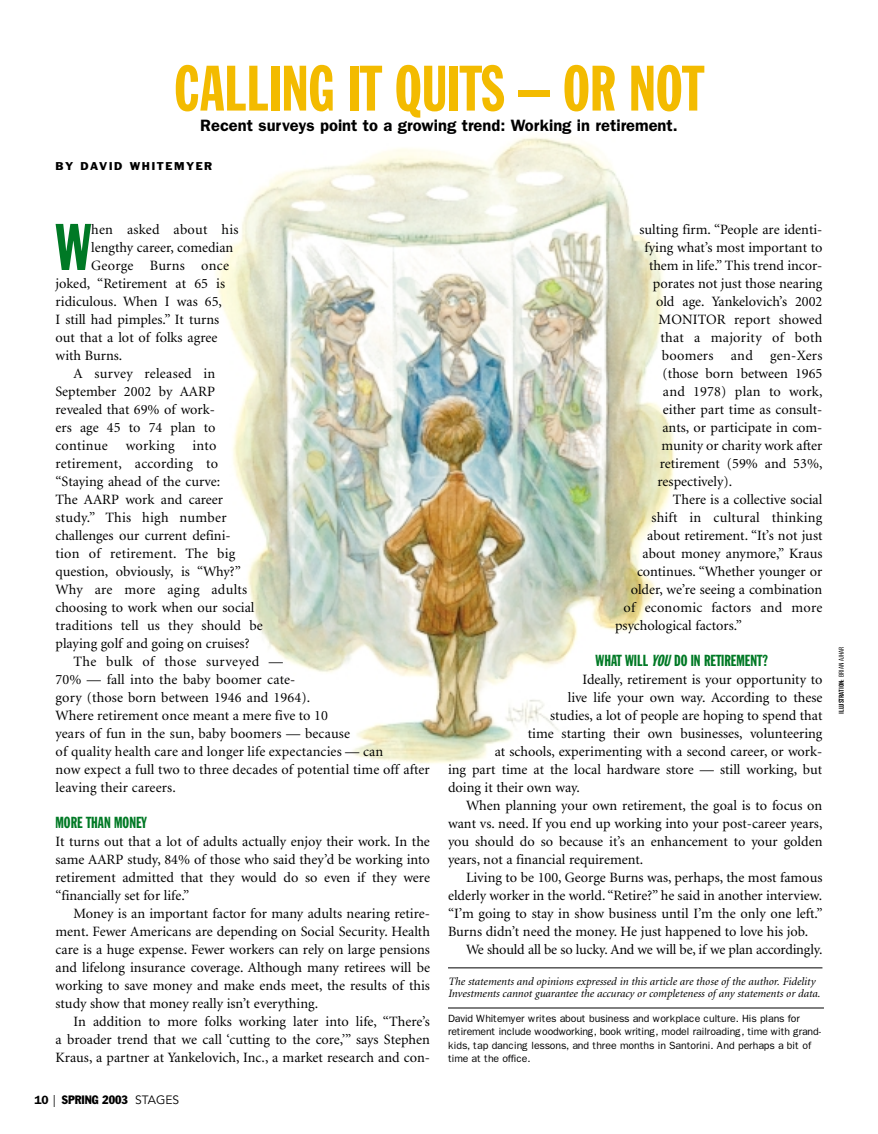
<style>
.page{position:relative;width:878px;height:1134px;background:#fff}
.page>*{position:absolute;margin:0;border:0;box-sizing:border-box;transform-origin:0 0}
.t1{font:64.8px "Franklin Gothic Extra Cond";color:#007925}
.t2{font:63px "Franklin Gothic Extra Cond";color:#f3bb00}
.t3{font:600 16.5px "Franklin Gothic";color:#000}
.t4{font:15.75px "Franklin Gothic Extra Cond";color:#007925}
.t5{font:14.25px/18px "Minion";color:#000;text-align:justify}
.t6{font:14.25px "Minion";letter-spacing:.02em;color:#000}
.t7{font:14.25px "Minion";letter-spacing:.03em;color:#000}
.t8{font:condensed 12px "Franklin Gothic";color:#000}
.t9{font:italic 11.25px/12.8px "Minion";color:#000}
.t10{font:10.5px/13.5px "Franklin Gothic";letter-spacing:-.01em;color:#000}
.t11{font:10.5px "Franklin Gothic";letter-spacing:.145em;color:#000}
.t12{font:6.75px "Trade Gothic Bold Cond Twenty";color:#000}
.s1{font-weight:600;font-stretch:normal}
.s2{font-stretch:normal}
.s3{font-family:"Avenir";font-stretch:normal}
.s4{font-style:italic}
.s5{font-family:"Trade Gothic Cond Eighteen"}
</style>
<div class="page">
<img style="left:216px;top:137px;width:458px;height:627px">
<hr style="left:448px;top:968px;width:374px;height:1px;background:#000">
<hr style="left:448px;top:1008px;width:376px;height:1px;background:#000">
<h2 class="t2" style="left:174px;top:66px;width:531px">CALLING IT QUITS – OR NOT</h2>
<p class="t3" style="left:200px;top:120px;width:479px">Recent surveys point to a growing trend: Working in retirement.</p>
<p class="t11" style="left:56px;top:162px;width:158px">BY DAVID WHITEMYER</p>
<h1 class="t1" style="left:55px;top:224px;width:37px">W</h1>
<p class="t6" style="left:91px;top:224px;width:149px">hen asked about his</p>
<p class="t5" style="left:91px;top:240px;width:144px">lengthy career, comedian</p>
<p class="t6" style="left:91px;top:260px;width:139px">George Burns once</p>
<p class="t5" style="left:56px;top:276px;width:171px">joked, “Retirement at 65 is</p>
<p class="t5" style="left:56px;top:294px;width:168px">ridiculous. When I was 65,</p>
<p class="t5" style="left:56px;top:312px;width:165px">I still had pimples.” It turns</p>
<p class="t5" style="left:56px;top:330px;width:163px">out that a lot of folks agree</p>
<p class="t5" style="left:56px;top:348px;width:68px">with Burns.</p>
<p class="t6" style="left:74px;top:368px;width:143px">A survey released in</p>
<p class="t5" style="left:56px;top:384px;width:161px">September 2002 by AARP</p>
<p class="t5" style="left:56px;top:402px;width:161px">revealed that 69% of work-</p>
<p class="t5" style="left:56px;top:420px;width:161px">ers age 45 to 74 plan to</p>
<p class="t6" style="left:56px;top:440px;width:54px">continue</p>
<p class="t6" style="left:126px;top:440px;width:50px">working</p>
<p class="t5" style="left:192px;top:438px;width:26px">into</p>
<p class="t6" style="left:56px;top:458px;width:164px">retirement, according to</p>
<p class="t5" style="left:56px;top:474px;width:166px">“Staying ahead of the curve:</p>
<p class="t5" style="left:56px;top:492px;width:169px">The AARP work and career</p>
<p class="t6" style="left:56px;top:512px;width:172px">study.” This high number</p>
<p class="t5" style="left:56px;top:528px;width:177px">challenges our current defini-</p>
<p class="t6" style="left:56px;top:548px;width:181px">tion of retirement. The big</p>
<p class="t5" style="left:56px;top:564px;width:187px">question, obviously, is “Why?”</p>
<p class="t6" style="left:56px;top:584px;width:193px">Why are more aging adults</p>
<p class="t5" style="left:56px;top:600px;width:200px">choosing to work when our social</p>
<p class="t5" style="left:56px;top:618px;width:209px">traditions tell us they should be</p>
<p class="t5" style="left:56px;top:636px;width:195px">playing golf and going on cruises?</p>
<p class="t7" style="left:74px;top:656px;width:211px">The bulk of those surveyed —</p>
<p class="t5" style="left:56px;top:672px;width:241px">70% — fall into the baby boomer cate-</p>
<p class="t5" style="left:56px;top:690px;width:256px">gory (those born between 1946 and 1964).</p>
<p class="t5" style="left:56px;top:708px;width:274px">Where retirement once meant a mere five to 10</p>
<p class="t5" style="left:56px;top:726px;width:296px">years of fun in the sun, baby boomers — because</p>
<p class="t5" style="left:56px;top:744px;width:329px">of quality health care and longer life expectancies — can</p>
<p class="t5" style="left:56px;top:762px;width:376px">now expect a full two to three decades of potential time off after</p>
<p class="t5" style="left:56px;top:780px;width:122px">leaving their careers.</p>
<p class="t4" style="left:56px;top:817px;width:93px">MORE THAN MONEY</p>
<p class="t5" style="left:56px;top:834px;width:376px">It turns out that a lot of adults actually enjoy their work. In the same AARP study, 84% of those who said they’d be working into retirement admitted that they would do so even if they were “financially set for life.”</p>
<p class="t5" style="left:56px;top:906px;width:376px;text-indent:18px">Money is an important factor for many adults nearing retire&shy;ment. Fewer Americans are depending on Social Security. Health care is a huge expense. Fewer workers can rely on large pensions and lifelong insurance coverage. Although many retirees will be working to save money and make ends meet, the results of this study show that money really isn’t everything.</p>
<p class="t5" style="left:56px;top:1014px;width:376px;text-indent:18px">In addition to more folks working later into life, “There’s a broader trend that we call ‘cutting to the core,’” says Stephen Kraus, a partner at Yankelovich, Inc., a market research and con-</p>
<p class="t8" style="left:34px;top:1096px;width:146px"><span class="s1">10</span> <span class="s2">|</span> SPRING 2003 <span class="s3">STAGES</span></p>
<p class="t5" style="left:639px;top:222px;width:184px">sulting firm. “People are identi-</p>
<p class="t5" style="left:644px;top:240px;width:179px">fying what’s most important to</p>
<p class="t5" style="left:649px;top:258px;width:175px">them in life.” This trend incor-</p>
<p class="t5" style="left:652px;top:276px;width:171px">porates not just those nearing</p>
<p class="t5" style="left:656px;top:294px;width:168px">old age. Yankelovich’s 2002</p>
<p class="t5" style="left:658px;top:312px;width:165px">MONITOR report showed</p>
<p class="t6" style="left:660px;top:332px;width:163px">that a majority of both</p>
<p class="t6" style="left:661px;top:350px;width:162px">boomers and gen-Xers</p>
<p class="t5" style="left:662px;top:366px;width:161px">(those born between 1965</p>
<p class="t5" style="left:663px;top:384px;width:161px">and 1978) plan to work,</p>
<p class="t5" style="left:663px;top:402px;width:161px">either part time as consult-</p>
<p class="t5" style="left:662px;top:420px;width:161px">ants, or participate in com-</p>
<p class="t5" style="left:661px;top:438px;width:162px">munity or charity work after</p>
<p class="t5" style="left:659px;top:456px;width:164px">retirement (59% and 53%,</p>
<p class="t5" style="left:657px;top:474px;width:76px">respectively).</p>
<p class="t5" style="left:672px;top:492px;width:151px">There is a collective social</p>
<p class="t6" style="left:651px;top:512px;width:173px">shift in cultural thinking</p>
<p class="t5" style="left:647px;top:528px;width:177px">about retirement. “It’s not just</p>
<p class="t5" style="left:642px;top:546px;width:181px">about money anymore,” Kraus</p>
<p class="t5" style="left:637px;top:564px;width:187px">continues. “Whether younger or</p>
<p class="t5" style="left:630px;top:582px;width:193px">older, we’re seeing a combination</p>
<p class="t6" style="left:623px;top:602px;width:201px">of economic factors and more</p>
<p class="t5" style="left:615px;top:618px;width:128px">psychological factors.”</p>
<p class="t4" style="left:595px;top:655px;width:174px">WHAT WILL <span class="s4">YOU</span>DO IN RETIREMENT?</p>
<p class="t5" style="left:582px;top:672px;width:241px">Ideally, retirement is your opportunity to</p>
<p class="t5" style="left:567px;top:690px;width:256px">live life your own way. According to these</p>
<p class="t5" style="left:550px;top:708px;width:274px">studies, a lot of people are hoping to spend that</p>
<p class="t5" style="left:528px;top:726px;width:296px">time starting their own businesses, volunteering</p>
<p class="t5" style="left:494px;top:744px;width:329px">at schools, experimenting with a second career, or work-</p>
<p class="t5" style="left:448px;top:762px;width:376px">ing part time at the local hardware store — still working, but</p>
<p class="t5" style="left:448px;top:780px;width:133px">doing it their own way.</p>
<p class="t5" style="left:466px;top:798px;width:358px">When planning your own retirement, the goal is to focus on</p>
<p class="t5" style="left:448px;top:816px;width:376px">want vs. need. If you end up working into your post-career years,</p>
<p class="t5" style="left:448px;top:834px;width:376px">you should do so because it’s an enhancement to your golden</p>
<p class="t5" style="left:448px;top:852px;width:197px">years, not a financial requirement.</p>
<p class="t5" style="left:466px;top:870px;width:358px">Living to be 100, George Burns was, perhaps, the most famous</p>
<p class="t5" style="left:448px;top:888px;width:376px">elderly worker in the world. “Retire?” he said in another interview.</p>
<p class="t5" style="left:448px;top:906px;width:376px">“I’m going to stay in show business until I’m the only one left.”</p>
<p class="t5" style="left:448px;top:924px;width:362px">Burns didn’t need the money. He just happened to love his job.</p>
<p class="t5" style="left:466px;top:942px;width:358px">We should all be so lucky. And we will be, if we plan accordingly.</p>
<p class="t9" style="left:448px;top:976px;width:373px">The statements and opinions expressed in this article are those of the author. Fidelity<br>Investments cannot guarantee the accuracy or completeness of any statements or data.</p>
<p class="t10" style="left:448px;top:1012px;width:374px">David Whitemyer writes about business and workplace culture. His plans for retirement include woodworking, book writing, model railroading, time with grand&shy;kids, tap dancing lessons, and three months in Santorini. And perhaps a bit of time at the office.</p>
<p class="t12" style="left:838px;top:714px;width:69px;rotate:-90deg">ILLUSTRATION: <span class="s5">BRIAN AJHAR</span></p>
</div>
